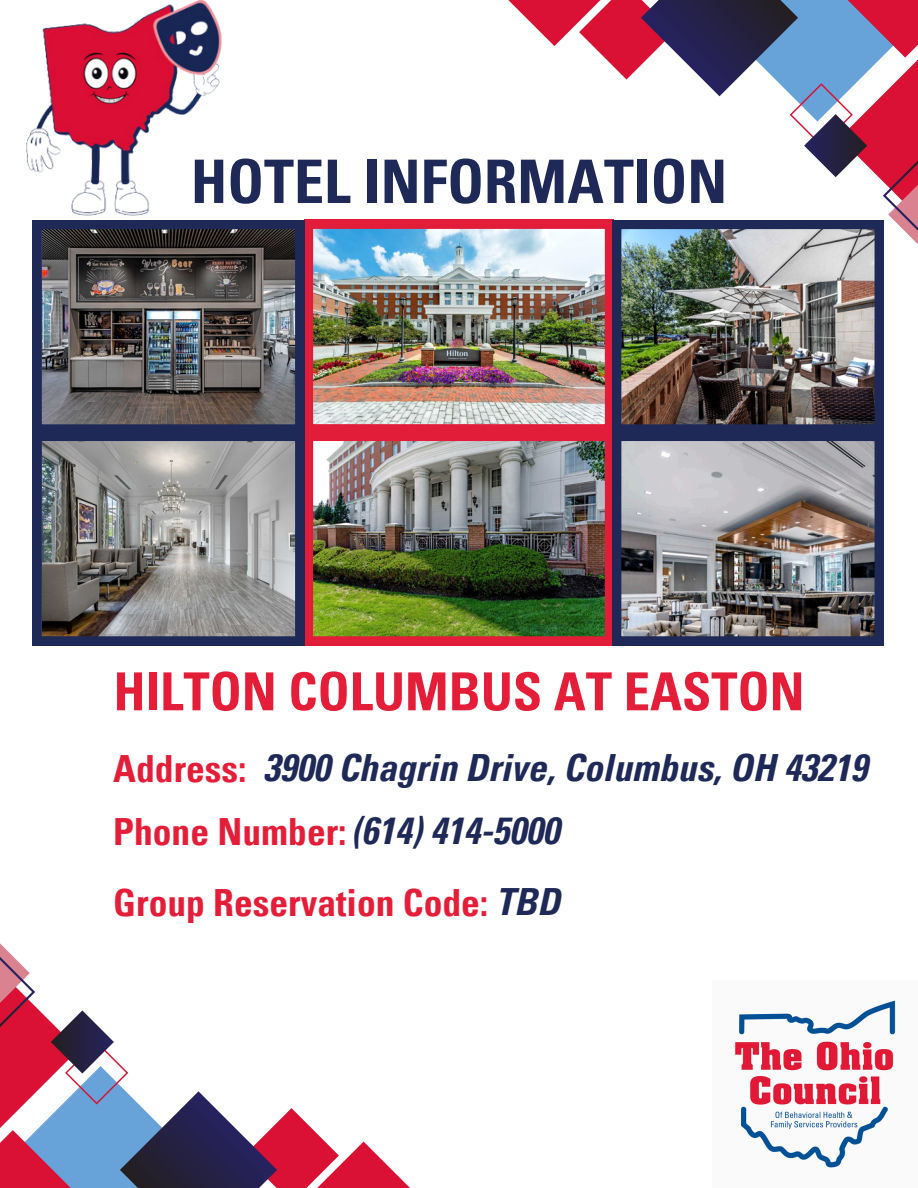
<style>
.page{position:relative;width:918px;height:1188px;background:#fff}
.page>*{position:absolute;margin:0;border:0;box-sizing:border-box;transform-origin:0 0}
.t1{font:700 condensed 60px "Univers LT Pro";color:#1e2957}
.t2{font:700 condensed 52.5px "Univers LT Pro";color:#e41e38}
.t3{font:italic 700 condensed 37.5px "Univers LT Pro";color:#1e2957}
.t4{font:700 condensed 37.5px "Univers LT Pro";color:#e41e38}
.s1{font-style:normal;color:#e41e38}
.s2{font-style:italic;color:#1e2957}
</style>
<div class="page">
<img style="left:304px;top:220px;width:308px;height:212px">
<svg style="left:0;top:943px;width:410px;height:245px"></svg>
<svg style="left:507px;top:0;width:411px;height:244px"></svg>
<img style="left:33px;top:220px;width:271px;height:212px">
<img style="left:304px;top:432px;width:308px;height:213px">
<svg style="left:33px;top:432px;width:271px;height:213px;background:#818287"></svg>
<img style="left:612px;top:220px;width:271px;height:212px">
<img style="left:612px;top:432px;width:271px;height:213px">
<img style="left:26px;top:0;width:196px;height:216px">
<img style="left:735px;top:1000px;width:161px;height:168px">
<p class="t1" style="left:191px;top:160px;width:538px">HOTEL INFORMATION</p>
<h2 class="t2" style="left:113px;top:672px;width:693px">HILTON COLUMBUS AT EASTON</h2>
<p class="t3" style="left:113px;top:754px;width:755px"><span class="s1">Address:</span> 3900 Chagrin Drive, Columbus, OH 43219</p>
<p class="t3" style="left:113px;top:817px;width:447px"><span class="s1">Phone Number:</span>(614) 414-5000</p>
<h3 class="t4" style="left:113px;top:889px;width:448px">Group Reservation Code: <span class="s2">TBD</span></h3>
</div>
